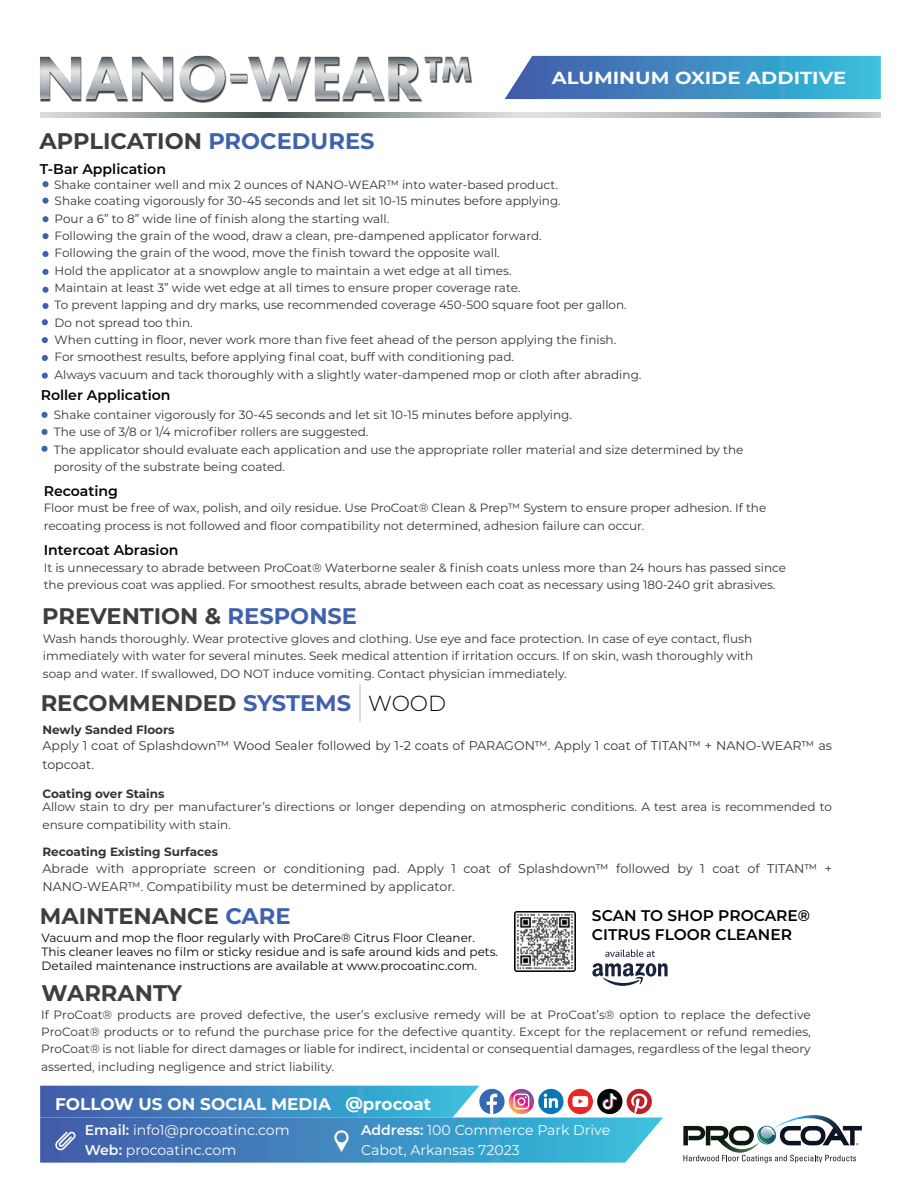
<style>
.page{position:relative;width:918px;height:1188px;background:#fff}
.page>*{position:absolute;margin:0;border:0;box-sizing:border-box;transform-origin:0 0}
.t1{font:700 22.65px "Montserrat";color:#3e3e3d}
.t2{font:700 17.55px "Montserrat";color:#f9fafa;scale:1.12 1}
.t3{font:700 16.95px "Montserrat";color:#fff}
.t4{font:600 15.45px/18.6px "Montserrat";color:#000}
.t5{font:14.1px/19.8px "Montserrat";color:#f9fafa}
.t6{font:600 14.1px "Montserrat";color:#050504}
.t7{font:12.6px/18.3px "Montserrat";color:#333534}
.t8{font:12px/17.4px "Montserrat";color:#333534}
.t9{font:12px/13.8px "Montserrat";color:#050504}
.t10{font:700 12px "Montserrat";color:#333534}
.s1{color:#4061ad}
.s2{font-weight:300;font-size:21.75px;color:#050504}
.s3{font-weight:600}
</style>
<div class="page">
<svg style="left:505px;top:56px;width:376px;height:43px;background:#4591c5"></svg>
<svg style="left:40px;top:113px;width:841px;height:4px;background:#a3a8ab"></svg>
<svg style="left:683px;top:1115px;width:179px;height:48px"></svg>
<hr style="left:359px;top:684px;width:2px;height:38px;background:#ddd">
<div style="left:41px;top:429px;width:7px;height:6px;background:#4061ad;border-radius:50%"></div>
<div style="left:41px;top:446px;width:7px;height:6px;background:#4061ad;border-radius:50%"></div>
<div style="left:41px;top:412px;width:7px;height:6px;background:#4061ad;border-radius:50%"></div>
<svg style="left:40px;top:1086px;width:623px;height:77px;background:#5594c3"></svg>
<img style="left:515px;top:911px;width:60px;height:61px">
<svg style="left:605px;top:950px;width:50px;height:7px"></svg>
<svg style="left:592px;top:963px;width:76px;height:23px"></svg>
<div style="left:42px;top:198px;width:7px;height:6px;background:#4061ad;border-radius:50%"></div>
<div style="left:42px;top:181px;width:7px;height:6px;background:#4061ad;border-radius:50%"></div>
<div style="left:42px;top:216px;width:7px;height:6px;background:#4061ad;border-radius:50%"></div>
<div style="left:42px;top:233px;width:7px;height:6px;background:#4061ad;border-radius:50%"></div>
<div style="left:42px;top:251px;width:7px;height:6px;background:#4061ad;border-radius:50%"></div>
<div style="left:42px;top:269px;width:7px;height:6px;background:#4061ad;border-radius:50%"></div>
<div style="left:42px;top:287px;width:7px;height:6px;background:#4061ad;border-radius:50%"></div>
<div style="left:42px;top:303px;width:7px;height:6px;background:#4061ad;border-radius:50%"></div>
<svg style="left:42px;top:337px;width:6px;height:6px"></svg>
<svg style="left:42px;top:319px;width:6px;height:6px"></svg>
<svg style="left:42px;top:355px;width:6px;height:6px"></svg>
<svg style="left:42px;top:373px;width:6px;height:6px"></svg>
<img style="left:40px;top:56px;width:433px;height:47px">
<svg style="left:40px;top:56px;width:132px;height:43px"></svg>
<svg style="left:180px;top:55px;width:45px;height:45px"></svg>
<svg style="left:231px;top:73px;width:16px;height:9px"></svg>
<svg style="left:248px;top:56px;width:222px;height:43px"></svg>
<h1 class="t1" style="left:40px;top:125px;width:336px">APPLICATION <span class="s1">PROCEDURES</span></h1>
<p class="t6" style="left:40px;top:159px;width:128px">T-Bar Application</p>
<h2 class="t2" style="left:552px;top:66px;width:264px">ALUMINUM OXIDE ADDITIVE</h2>
<p class="t8" style="left:54px;top:176px;width:505px">Shake container well and mix 2 ounces of NANO-WEAR™ into water-based product.</p>
<p class="t8" style="left:55px;top:192px;width:588px">Shake coating vigorously for 30-45 seconds and let sit 10-15 minutes before applying.<br>Pour a 6” to 8” wide line of finish along the starting wall.<br>Following the grain of the wood, draw a clean, pre-dampened applicator forward.<br>Following the grain of the wood, move the finish toward the opposite wall.<br>Hold the applicator at a snowplow angle to maintain a wet edge at all times.<br>Maintain at least 3” wide wet edge at all times to ensure proper coverage rate.<br>To prevent lapping and dry marks, use recommended coverage 450-500 square foot per gallon.<br>Do not spread too thin.<br>When cutting in floor, never work more than five feet ahead of the person applying the finish.<br>For smoothest results, before applying final coat, buff with conditioning pad.<br>Always vacuum and tack thoroughly with a slightly water-dampened mop or cloth after abrading.</p>
<p class="t6" style="left:41px;top:385px;width:131px">Roller Application</p>
<p class="t8" style="left:54px;top:405px;width:691px">Shake container vigorously for 30-45 seconds and let sit 10-15 minutes before applying.<br>The use of 3/8 or 1/4 microfiber rollers are suggested.<br>The applicator should evaluate each application and use the appropriate roller material and size determined by the porosity of the substrate being coated.</p>
<p class="t6" style="left:44px;top:481px;width:76px">Recoating</p>
<p class="t8" style="left:44px;top:499px;width:724px">Floor must be free of wax, polish, and oily residue. Use ProCoat® Clean &amp; Prep™ System to ensure proper adhesion. If the recoating process is not followed and floor compatibility not determined, adhesion failure can occur.</p>
<p class="t8" style="left:44px;top:558px;width:744px">It is unnecessary to abrade between ProCoat® Waterborne sealer &amp; finish coats unless more than 24 hours has passed since the previous coat was applied. For smoothest results, abrade between each coat as necessary using 180-240 grit abrasives.</p>
<h1 class="t1" style="left:42px;top:600px;width:316px">PREVENTION &amp; <span class="s1">RESPONSE</span></h1>
<p class="t8" style="left:43px;top:630px;width:712px;text-align:justify">Wash hands thoroughly. Wear protective gloves and clothing. Use eye and face protection. In case of eye contact, flush immediately with water for several minutes. Seek medical attention if irritation occurs. If on skin, wash thoroughly with soap and water. If swallowed, DO NOT induce vomiting. Contact physician immediately.</p>
<p class="t6" style="left:44px;top:540px;width:136px">Intercoat Abrasion</p>
<h1 class="t1" style="left:41px;top:687px;width:407px">RECOMMENDED <span class="s1">SYSTEMS</span> <span class="s2">WOOD</span></h1>
<p class="t10" style="left:42px;top:721px;width:134px">Newly Sanded Floors</p>
<p class="t7" style="left:42px;top:736px;width:791px">Apply 1 coat of Splashdown™ Wood Sealer followed by 1-2 coats of PARAGON™. Apply 1 coat of TITAN™ + NANO-WEAR™ as topcoat.</p>
<p class="t10" style="left:42px;top:785px;width:124px">Coating over Stains</p>
<p class="t8" style="left:42px;top:798px;width:791px">Allow stain to dry per manufacturer’s directions or longer depending on atmospheric conditions. A test area is recommended to ensure compatibility with stain.</p>
<p class="t10" style="left:42px;top:843px;width:177px">Recoating Existing Surfaces</p>
<p class="t7" style="left:42px;top:859px;width:791px">Abrade with appropriate screen or conditioning pad. Apply 1 coat of Splashdown™ followed by 1 coat of TITAN™ +<br>NANO-WEAR™. Compatibility must be determined by applicator.</p>
<h1 class="t1" style="left:40px;top:900px;width:252px">MAINTENANCE <span class="s1">CARE</span></h1>
<p class="t9" style="left:42px;top:930px;width:458px">Vacuum and mop the floor regularly with ProCare® Citrus Floor Cleaner.<br>This cleaner leaves no film or sticky residue and is safe around kids and pets.<br>Detailed maintenance instructions are available at www.procoatinc.com.</p>
<h1 class="t1" style="left:42px;top:976px;width:142px">WARRANTY</h1>
<p class="t4" style="left:592px;top:906px;width:220px">SCAN TO SHOP PROCARE®<br>CITRUS FLOOR CLEANER</p>
<p class="t8" style="left:41px;top:1005px;width:771px;text-align:justify">If ProCoat® products are proved defective, the user’s exclusive remedy will be at ProCoat’s® option to replace the defective ProCoat® products or to refund the purchase price for the defective quantity. Except for the replacement or refund remedies, ProCoat® is not liable for direct damages or liable for indirect, incidental or consequential damages, regardless of the legal theory asserted, including negligence and strict liability.</p>
<h3 class="t3" style="left:55px;top:1092px;width:378px">FOLLOW US ON SOCIAL MEDIA @procoat</h3>
<p class="t5" style="left:361px;top:1120px;width:251px"><span class="s3">Address:</span> 100 Commerce Park Drive<br>Cabot, Arkansas 72023</p>
<p class="t5" style="left:85px;top:1120px;width:206px"><span class="s3">Email:</span> info1@procoatinc.com<br><span class="s3">Web:</span> procoatinc.com</p>
</div>
